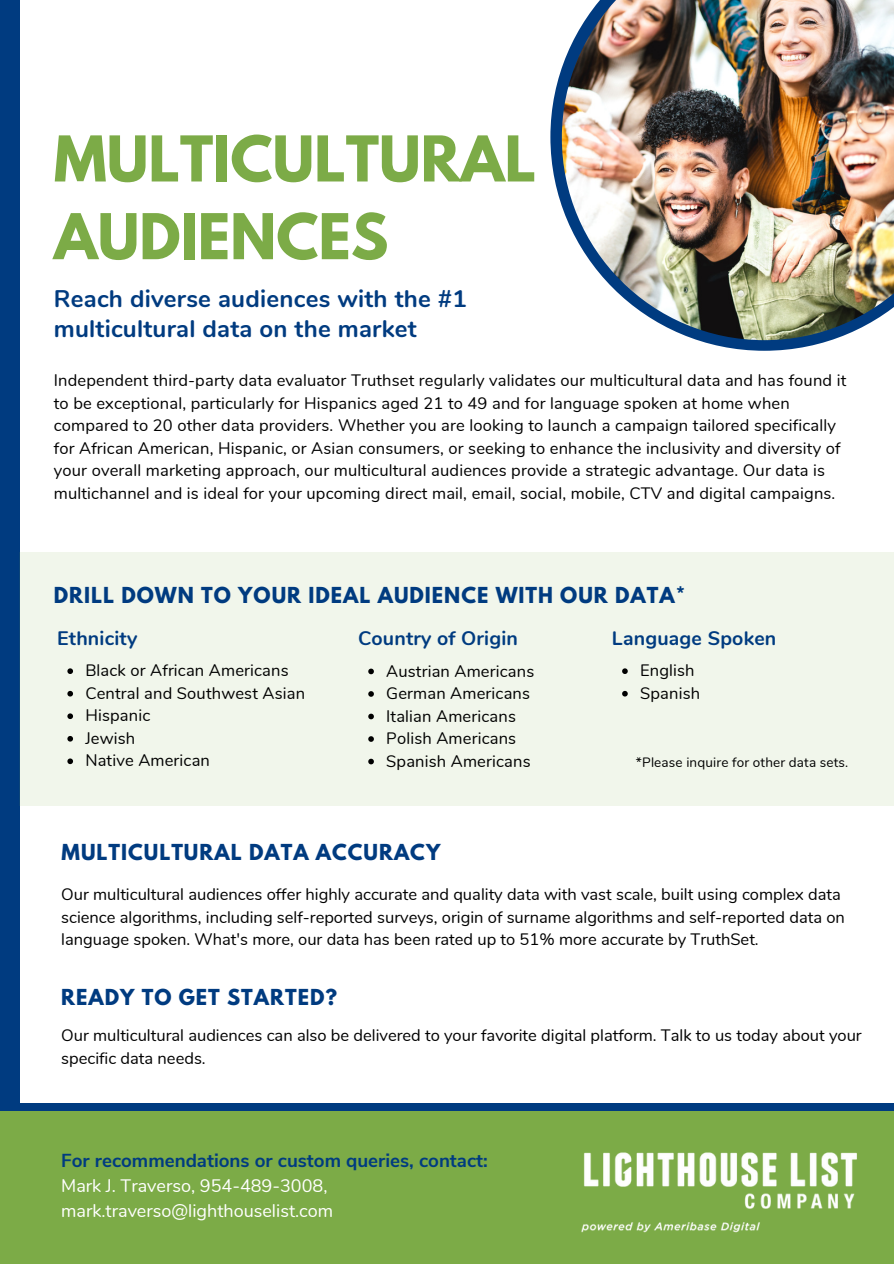
<style>
.page{position:relative;width:894px;height:1264px;background:#fff}
.page>*{position:absolute;margin:0;border:0;box-sizing:border-box;transform-origin:0 0}
.t1{font:700 55.8px/77.7px "League Spartan";color:#7cab47}
.t2{font:700 24px/30.5px "Nunito";letter-spacing:.01em;color:#003b80}
.t3{font:700 19.5px "League Spartan";letter-spacing:.05em;color:#003b80}
.t4{font:700 19.5px "Nunito";letter-spacing:.01em;color:#003b80}
.t5{font:700 18.75px "Nunito Sans";color:#003b80}
.t6{font:18px "Nunito";color:#fff}
.t7{font:16.5px/22.5px "Nunito";letter-spacing:.01em;color:#000}
.t8{font:13.5px "Nunito";letter-spacing:.01em;color:#000}
</style>
<div class="page">
<div style="left:0;top:1103px;width:893px;height:154px;background:#003b80"></div>
<div style="left:0;top:1111px;width:893px;height:152px;background:#7cab47"></div>
<img style="left:581px;top:1152px;width:276px;height:81px">
<div style="left:0;top:0;width:19px;height:1108px;background:#003b80"></div>
<svg style="left:550px;top:70px;width:281px;height:281px"></svg>
<img style="left:561px;top:0;width:332px;height:340px">
<div style="left:19px;top:552px;width:874px;height:253px;background:#f1f6eb"></div>
<svg style="left:622px;top:668px;width:5px;height:6px"></svg>
<svg style="left:622px;top:691px;width:5px;height:5px"></svg>
<svg style="left:67px;top:668px;width:6px;height:6px"></svg>
<svg style="left:67px;top:691px;width:6px;height:5px"></svg>
<svg style="left:67px;top:713px;width:6px;height:6px"></svg>
<svg style="left:67px;top:736px;width:6px;height:5px"></svg>
<svg style="left:67px;top:758px;width:6px;height:6px"></svg>
<svg style="left:368px;top:668px;width:6px;height:6px"></svg>
<svg style="left:368px;top:691px;width:6px;height:5px"></svg>
<svg style="left:368px;top:713px;width:6px;height:6px"></svg>
<svg style="left:368px;top:736px;width:6px;height:5px"></svg>
<svg style="left:368px;top:758px;width:6px;height:6px"></svg>
<p class="t1" style="left:54px;top:127px;width:483px">MULTICULTURAL<br>AUDIENCES</p>
<p class="t2" style="left:54px;top:284px;width:414px">Reach diverse audiences with the #1 multicultural data on the market</p>
<p class="t7" style="left:54px;top:369px;width:793px">Independent third-party data evaluator Truthset regularly validates our multicultural data and has found it to be exceptional, particularly for Hispanics aged 21 to 49 and for language spoken at home when compared to 20 other data providers. Whether you are looking to launch a campaign tailored specifically for African American, Hispanic, or Asian consumers, or seeking to enhance the inclusivity and diversity of your overall marketing approach, our multicultural audiences provide a strategic advantage. Our data is multichannel and is ideal for your upcoming direct mail, email, social, mobile, CTV and digital campaigns.</p>
<p class="t3" style="left:54px;top:585px;width:632px">DRILL DOWN TO YOUR IDEAL AUDIENCE WITH OUR DATA*</p>
<p class="t4" style="left:57px;top:625px;width:81px">Ethnicity</p>
<p class="t4" style="left:358px;top:625px;width:161px">Country of Origin</p>
<p class="t4" style="left:611px;top:625px;width:166px">Language Spoken</p>
<p class="t7" style="left:85px;top:659px;width:205px">Black or African Americans</p>
<p class="t7" style="left:85px;top:682px;width:221px">Central and Southwest Asian</p>
<p class="t7" style="left:85px;top:704px;width:66px">Hispanic</p>
<p class="t7" style="left:85px;top:727px;width:51px">Jewish</p>
<p class="t7" style="left:85px;top:749px;width:126px">Native American</p>
<p class="t7" style="left:640px;top:659px;width:56px">English</p>
<p class="t7" style="left:640px;top:682px;width:62px">Spanish</p>
<p class="t7" style="left:386px;top:659px;width:149px">Austrian Americans</p>
<p class="t7" style="left:386px;top:682px;width:145px">German Americans</p>
<p class="t7" style="left:386px;top:705px;width:131px">Italian Americans</p>
<p class="t7" style="left:386px;top:727px;width:131px">Polish Americans</p>
<p class="t7" style="left:386px;top:750px;width:146px">Spanish Americans</p>
<p class="t8" style="left:635px;top:753px;width:214px">*Please inquire for other data sets.</p>
<p class="t3" style="left:62px;top:842px;width:380px">MULTICULTURAL DATA ACCURACY</p>
<p class="t7" style="left:61px;top:883px;width:785px">Our multicultural audiences offer highly accurate and quality data with vast scale, built using complex data science algorithms, including self-reported surveys, origin of surname algorithms and self-reported data on language spoken. What's more, our data has been rated up to 51% more accurate by TruthSet.</p>
<p class="t3" style="left:61px;top:987px;width:277px">READY TO GET STARTED?</p>
<p class="t7" style="left:61px;top:1024px;width:801px">Our multicultural audiences can also be delivered to your favorite digital platform. Talk to us today about your specific data needs.</p>
<p class="t5" style="left:61px;top:1147px;width:428px">For recommendations or custom queries, contact:</p>
<p class="t6" style="left:61px;top:1173px;width:268px">Mark J. Traverso, 954-489-3008,</p>
<p class="t6" style="left:61px;top:1198px;width:273px">mark.traverso@lighthouselist.com</p>
</div>
